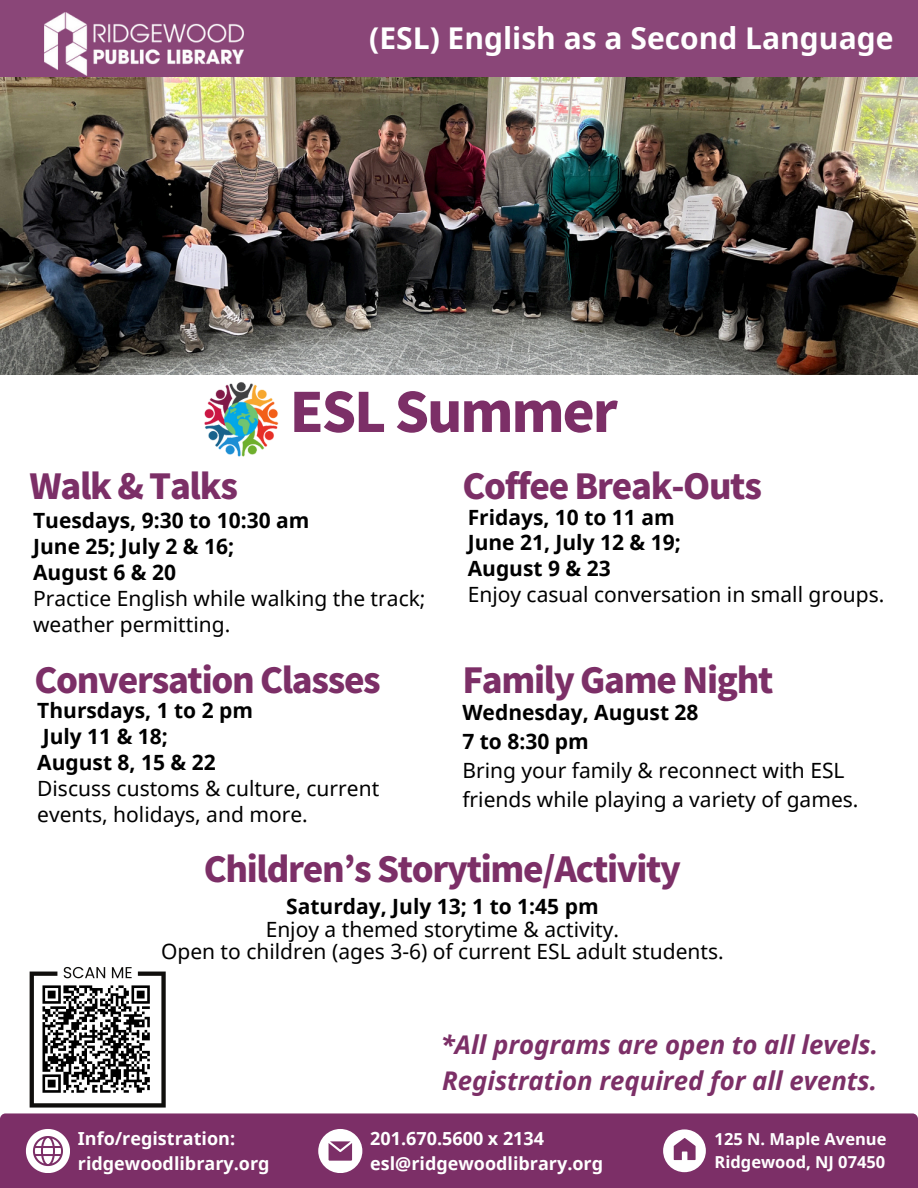
<style>
.page{position:relative;width:918px;height:1188px;background:#fff}
.page>*{position:absolute;margin:0;border:0;box-sizing:border-box;transform-origin:0 0}
.t1{font:900 54px "Noto Sans JP";letter-spacing:-.04em;color:#7c2f67}
.t2{font:900 34.5px "Noto Sans JP";letter-spacing:-.04em;color:#7c2f67}
.t3{font:700 30px "Noto Sans";color:#fff}
.t4{font:italic 700 25.8px/36px "Noto Sans";color:#7c2f67}
.t5{font:21px/25.8px "Noto Sans";color:#000}
.t6{font:700 21px/25.8px "Noto Sans";color:#000}
.t7{font:700 18px "Noto Sans";color:#fff}
.t8{font:700 16.5px "Noto Sans";color:#fff}
.s1{font-weight:700}
.s2{font-weight:400}
</style>
<div class="page">
<div style="left:0;top:0;width:918px;height:80px;background:#8a4678"></div>
<img style="left:45px;top:12px;width:199px;height:63px">
<img style="left:204px;top:382px;width:75px;height:75px">
<div style="left:0;top:1113px;width:918px;height:75px;background:#7c2f67"></div>
<svg style="left:663px;top:1129px;width:43px;height:43px"></svg>
<svg style="left:318px;top:1129px;width:44px;height:44px"></svg>
<svg style="left:26px;top:1129px;width:44px;height:44px"></svg>
<img style="left:0;top:78px;width:918px;height:297px">
<svg style="left:30px;top:967px;width:136px;height:141px"></svg>
<h2 class="t3" style="left:369px;top:17px;width:526px">(ESL) English as a Second Language</h2>
<h5 class="t1" style="left:290px;top:369px;width:330px">ESL Summer</h5>
<h5 class="t2" style="left:30px;top:459px;width:210px">Walk &amp; Talks</h5>
<h2 class="t5" style="left:33px;top:507px;width:394px"><span class="s1">Tuesdays, 9:30 to 10:30 am<br>June 25; July 2 &amp; 16;<br>August 6 &amp; 20<br></span>Practice English while walking the track; weather permitting.</h2>
<p class="t2" style="left:34px;top:653px;width:348px">Conversation Classes</p>
<p class="t5" style="left:37px;top:697px;width:344px"><span class="s1">Thursdays, 1 to 2 pm<br>July 11 &amp; 18;<br>August 8, 15 &amp; 22<br></span>Discuss customs &amp; culture, current events, holidays, and more.</p>
<h4 class="t2" style="left:462px;top:459px;width:301px">Coffee Break-Outs</h4>
<p class="t6" style="left:468px;top:504px;width:418px">Fridays, 10 to 11 am<br>June 21, July 12 &amp; 19;<br>August 9 &amp; 23<br><span class="s2">Enjoy casual conversation in small groups.</span></p>
<h2 class="t2" style="left:462px;top:653px;width:313px">Family Game Night</h2>
<h5 class="t5" style="left:462px;top:697px;width:398px;line-height:29.2px"><span class="s1">Wednesday, August 28<br>7 to 8:30 pm<br></span>Bring your family &amp; reconnect with ESL friends while playing a variety of games.</h5>
<p class="t2" style="left:204px;top:842px;width:479px">Children’s Storytime/Activity</p>
<p class="t5" style="left:161px;top:895px;width:564px;line-height:22.5px;text-align:center"><span class="s1">Saturday, July 13; 1 to 1:45 pm<br></span>Enjoy a themed storytime &amp; activity.<br>Open to children (ages 3-6) of current ESL adult students.</p>
<h2 class="t7" style="left:78px;top:1126px;width:159px">Info/registration:</h2>
<h5 class="t7" style="left:78px;top:1151px;width:193px">ridgewoodlibrary.org</h5>
<p class="t4" style="left:441px;top:1026px;width:439px">*All programs are open to all levels.<br>Registration required for all events.</p>
<h1 class="t7" style="left:370px;top:1126px;width:175px">201.670.5600 x 2134</h1>
<h2 class="t7" style="left:370px;top:1151px;width:234px">esl@ridgewoodlibrary.org</h2>
<p class="t8" style="left:715px;top:1128px;width:173px">125 N. Maple Avenue</p>
<p class="t8" style="left:715px;top:1150px;width:172px">Ridgewood, NJ 07450</p>
</div>
